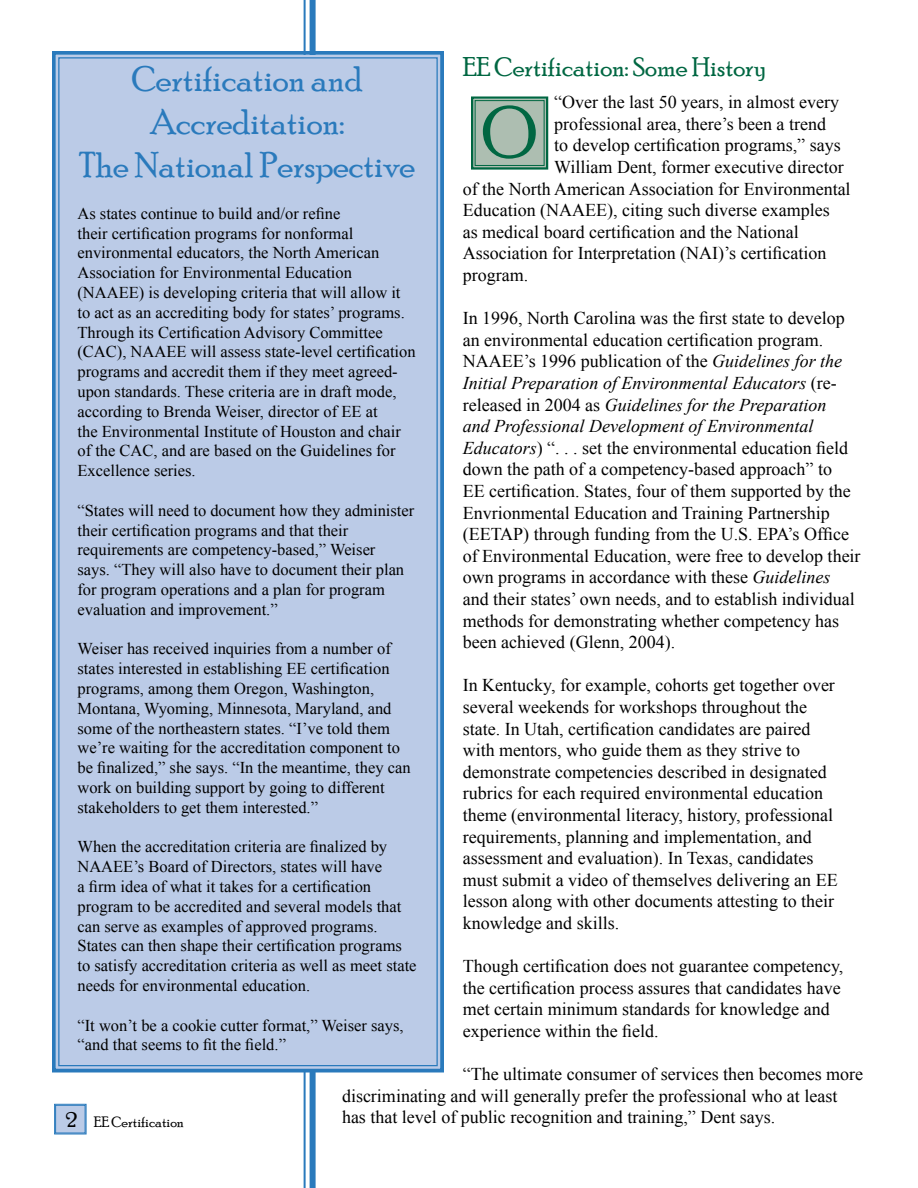
<style>
.page{position:relative;width:918px;height:1188px;background:#fff}
.page>*{position:absolute;margin:0;border:0;box-sizing:border-box;transform-origin:0 0}
.t1{font:72px "Poor Richard";color:#006742}
.t2{font:36px/43.2px "Poor Richard";color:#2a7abc;text-align:center}
.t3{font:27px "Poor Richard";color:#006742}
.t4{font:18px/21.6px "Times New Roman";color:#000}
.t5{font:16.5px/19.8px "Times New Roman";color:#000}
.t6{font:15px "Poor Richard";color:#000}
.s1{font-style:italic}
.s2{font-size:21px}
</style>
<div class="page">
<svg style="left:54px;top:1104px;width:33px;height:31px"></svg>
<div style="left:55px;top:1105px;width:30px;height:28px;border:1px solid #2a7abc"></div>
<div style="left:310px;top:0;width:6px;height:1188px;background:#2a7abc"></div>
<hr style="left:304px;top:0;width:2px;height:1188px;background:#2a7abc">
<div style="left:52px;top:49px;width:392px;height:1025px;background:#bbcbe7"></div>
<svg style="left:471px;top:96px;width:78px;height:74px;background:#98b4a4"></svg>
<div style="left:475px;top:100px;width:70px;height:66px;border:1px solid #006742"></div>
<h3 class="t3" style="left:463px;top:51px;width:305px">EE Certification: Some History</h3>
<p class="t4" style="left:554px;top:91px;width:286px">“Over the last 50 years, in almost every</p>
<p class="t4" style="left:554px;top:113px;width:273px">professional area, there’s been a trend</p>
<p class="t4" style="left:554px;top:134px;width:288px">to develop certification programs,” says</p>
<p class="t4" style="left:554px;top:156px;width:291px">William Dent, former executive director</p>
<p class="t4" style="left:463px;top:178px;width:389px">of the North American Association for Environmental</p>
<p class="t4" style="left:463px;top:199px;width:368px">Education (NAAEE), citing such diverse examples</p>
<p class="t4" style="left:463px;top:221px;width:337px">as medical board certification and the National</p>
<p class="t4" style="left:463px;top:242px;width:365px">Association for Interpretation (NAI)’s certification</p>
<p class="t4" style="left:463px;top:264px;width:67px">program.</p>
<p class="t4" style="left:463px;top:307px;width:399px">In 1996, North Carolina was the first state to develop an environmental education certification program.<br>NAAEE’s 1996 publication of the <span class="s1">Guidelines for the Initial Preparation of Environmental Educators</span> (re&shy;released in 2004 as <span class="s1">Guidelines for the Preparation<br>and Professional Development of Environmental Educators</span>) “. . . set the environmental education field down the path of a competency-based approach” to<br>EE certification. States, four of them supported by the Envrionmental Education and Training Partnership (EETAP) through funding from the U.S. EPA’s Office of Environmental Education, were free to develop their own programs in accordance with these <span class="s1">Guidelines </span>and their states’ own needs, and to establish individual methods for demonstrating whether competency has been achieved (Glenn, 2004).</p>
<p class="t4" style="left:463px;top:674px;width:376px">In Kentucky, for example, cohorts get together over several weekends for workshops throughout the state. In Utah, certification candidates are paired with mentors, who guide them as they strive to demonstrate competencies described in designated rubrics for each required environmental education theme (environmental literacy, history, professional requirements, planning and implementation, and assessment and evaluation). In Texas, candidates must submit a video of themselves delivering an EE lesson along with other documents attesting to their knowledge and skills.</p>
<p class="t4" style="left:463px;top:955px;width:382px">Though certification does not guarantee competency, the certification process assures that candidates have met certain minimum standards for knowledge and experience within the field.</p>
<p class="t4" style="left:342px;top:1063px;width:523px;text-indent:121px">“The ultimate consumer of services then becomes more discriminating and will generally prefer the professional who at least has that level of public recognition and training,” Dent says.</p>
<h2 class="t2" style="left:79px;top:57px;width:338px">Certification and<br>Accreditation:<br>The National Perspective</h2>
<p class="t5" style="left:77px;top:203px;width:340px">As states continue to build and/or refine<br>their certification programs for nonformal environmental educators, the North American Association for Environmental Education (NAAEE) is developing criteria that will allow it to act as an accrediting body for states’ programs.<br>Through its Certification Advisory Committee (CAC), NAAEE will assess state-level certification programs and accredit them if they meet agreed&shy;upon standards. These criteria are in draft mode, according to Brenda Weiser, director of EE at<br>the Environmental Institute of Houston and chair of the CAC, and are based on the Guidelines for Excellence series.</p>
<p class="t5" style="left:77px;top:500px;width:338px">“States will need to document how they administer their certification programs and that their requirements are competency-based,” Weiser<br>says. “They will also have to document their plan for program operations and a plan for program evaluation and improvement.”</p>
<p class="t5" style="left:77px;top:639px;width:335px">Weiser has received inquiries from a number of states interested in establishing EE certification programs, among them Oregon, Washington, Montana, Wyoming, Minnesota, Maryland, and some of the northeastern states. “I’ve told them we’re waiting for the accreditation component to be finalized,” she says. “In the meantime, they can work on building support by going to different stakeholders to get them interested.”</p>
<p class="t5" style="left:77px;top:837px;width:341px">When the accreditation criteria are finalized by NAAEE’s Board of Directors, states will have<br>a firm idea of what it takes for a certification program to be accredited and several models that can serve as examples of approved programs.<br>States can then shape their certification programs to satisfy accreditation criteria as well as meet state needs for environmental education.</p>
<p class="t5" style="left:77px;top:1015px;width:328px">“It won’t be a cookie cutter format,” Weiser says, “and that seems to fit the field.”</p>
<h1 class="t1" style="left:482px;top:92px;width:56px">O</h1>
<p class="t6" style="left:66px;top:1113px;width:120px"><span class="s2">2</span> EE Certification</p>
</div>
